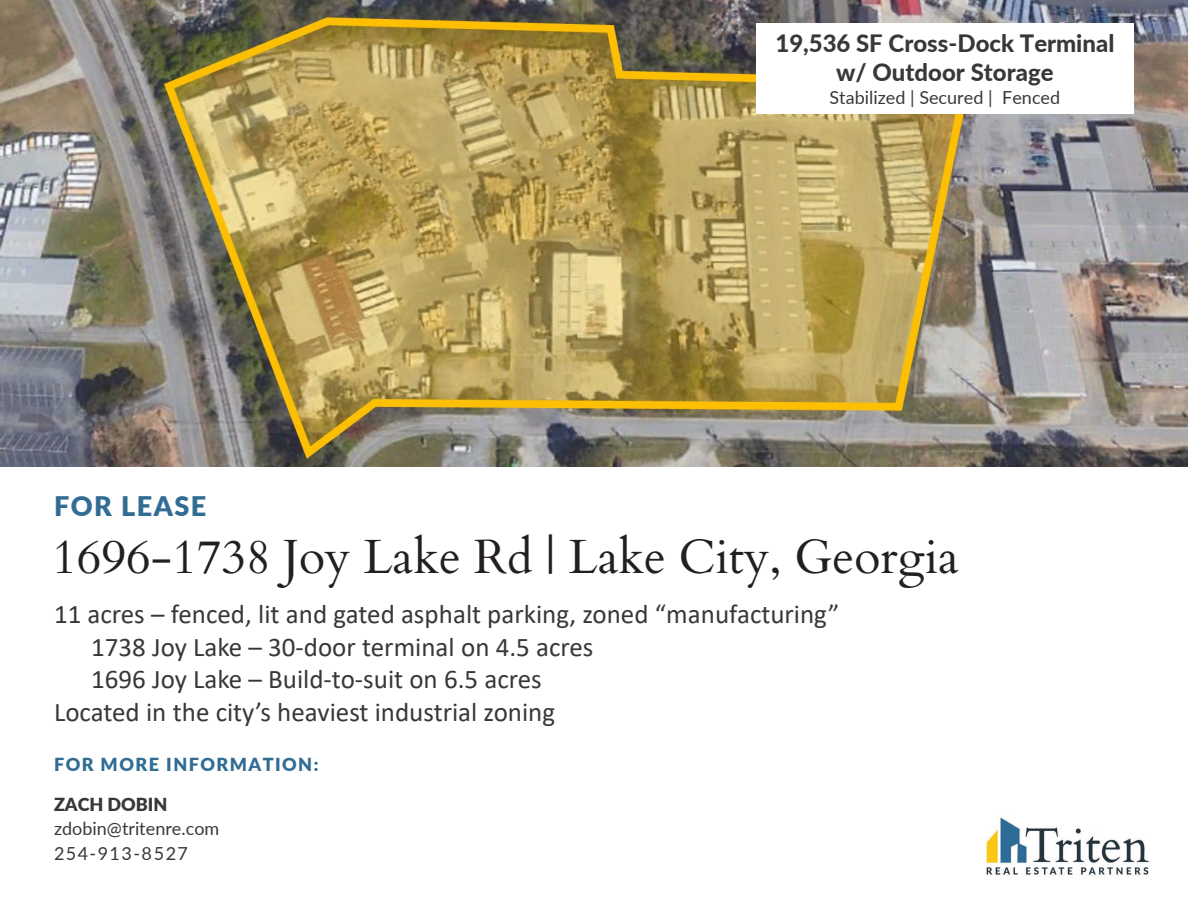
<style>
.page{position:relative;width:1188px;height:918px;background:#fff}
.page>*{position:absolute;margin:0;border:0;box-sizing:border-box;transform-origin:0 0}
.t1{font:48px "Cardo";color:#231f20}
.t2{font:27px "Calibri";color:#3a3836}
.t3{font:900 27px "Lato";letter-spacing:.055em;color:#316c94}
.t4{font:800 24px "Lato";color:#3a3836}
.t5{font:18px "Lato";color:#3a3836}
.t6{font:900 18px "Lato";letter-spacing:.08em;color:#316c94}
.t7{font:18px "Lato";letter-spacing:.08em;color:#3a3836}
.t8{font:900 18px "Lato";color:#3a3836}
</style>
<div class="page">
<img style="left:0;top:0;width:1188px;height:467px">
<div style="left:756px;top:23px;width:378px;height:91px;background:#fff"></div>
<img style="left:986px;top:817px;width:163px;height:59px">
<p class="t3" style="left:54px;top:486px;width:154px">FOR LEASE</p>
<p class="t4" style="left:776px;top:26px;width:340px">19,536 SF Cross-Dock Terminal</p>
<p class="t4" style="left:836px;top:54px;width:219px">w/ Outdoor Storage</p>
<p class="t5" style="left:830px;top:84px;width:232px">Stabilized | Secured | Fenced</p>
<p class="t1" style="left:52px;top:519px;width:908px">1696-1738 Joy Lake Rd | Lake City, Georgia</p>
<p class="t2" style="left:54px;top:596px;width:787px">11 acres – fenced, lit and gated asphalt parking, zoned “manufacturing”</p>
<p class="t2" style="left:91px;top:628px;width:504px">1738 Joy Lake – 30-door terminal on 4.5 acres</p>
<p class="t2" style="left:91px;top:661px;width:452px">1696 Joy Lake – Build-to-suit on 6.5 acres</p>
<p class="t2" style="left:54px;top:693px;width:503px">Located in the city’s heaviest industrial zoning</p>
<p class="t6" style="left:54px;top:751px;width:266px">FOR MORE INFORMATION:</p>
<p class="t8" style="left:54px;top:791px;width:115px">ZACH DOBIN</p>
<p class="t5" style="left:54px;top:816px;width:167px">zdobin@tritenre.com</p>
<p class="t7" style="left:54px;top:840px;width:136px">254-913-8527</p>
</div>
